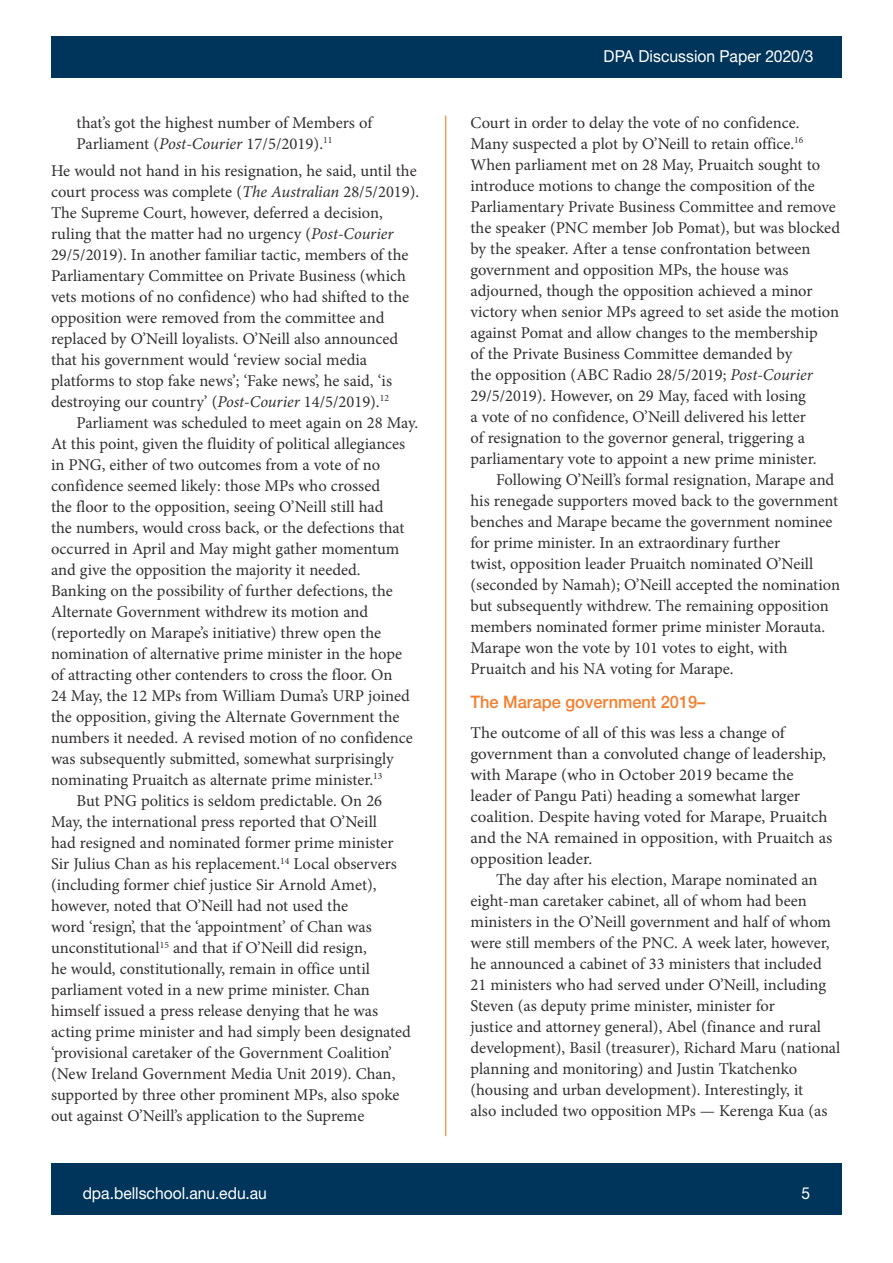
<style>
.page{position:relative;width:893px;height:1263px;background:#fff}
.page>*{position:absolute;margin:0;border:0;box-sizing:border-box;transform-origin:0 0}
.HEADING_1{font:500 17.25px "Helvetica Neue LT Std";color:#f47e2c;scale:.95 1}
.PARA_2{font:16.5px/21px "Minion Pro";letter-spacing:-.005em;color:#312f30}
.PARA_1{font:16.5px/21px "Minion Pro";color:#312f30}
.BLOCK_QUOTE{font:16.5px/21px "Minion Pro";letter-spacing:-.005em;color:#312f30}
.t1{font:16.5px "Helvetica Neue LT Std";color:#fff;scale:.95 1}
.s1{font-style:italic}
</style>
<div class="page">
<div style="left:51px;top:1164px;width:791px;height:51px;background:#00355b"></div>
<hr style="left:445px;top:116px;width:1px;height:1020px;background:#f47e2c">
<div style="left:51px;top:36px;width:791px;height:42px;background:#00355b"></div>
<p class="BLOCK_QUOTE" style="left:77px;top:112px;width:297px">that’s got the highest number of Members of<br>Parliament (<span class="s1">Post-Courier</span> 17/5/2019).<sup>11</sup></p>
<p class="PARA_1" style="left:51px;top:160px;width:370px">He would not hand in his resignation, he said, until the court process was complete (<span class="s1">The Australian</span> 28/5/2019).<br>The Supreme Court, however, deferred a decision, ruling that the matter had no urgency (<span class="s1">Post-Courier </span>29/5/2019). In another familiar tactic, members of the Parliamentary Committee on Private Business (which vets motions of no confidence) who had shifted to the opposition were removed from the committee and replaced by O’Neill loyalists. O’Neill also announced that his government would ‘review social media platforms to stop fake news’; ‘Fake news’, he said, ‘is destroying our country’ (<span class="s1">Post-Courier</span> 14/5/2019).<sup>12</sup></p>
<p class="PARA_2" style="left:51px;top:412px;width:369px;text-indent:26px">Parliament was scheduled to meet again on 28 May.<br>At this point, given the fluidity of political allegiances in PNG, either of two outcomes from a vote of no confidence seemed likely: those MPs who crossed<br>the floor to the opposition, seeing O’Neill still had<br>the numbers, would cross back, or the defections that occurred in April and May might gather momentum and give the opposition the majority it needed.<br>Banking on the possibility of further defections, the Alternate Government withdrew its motion and (reportedly on Marape’s initiative) threw open the nomination of alternative prime minister in the hope of attracting other contenders to cross the floor. On<br>24 May, the 12 MPs from William Duma’s URP joined the opposition, giving the Alternate Government the numbers it needed. A revised motion of no confidence was subsequently submitted, somewhat surprisingly nominating Pruaitch as alternate prime minister.<sup>13</sup></p>
<p class="PARA_2" style="left:51px;top:790px;width:361px;text-indent:26px">But PNG politics is seldom predictable. On 26<br>May, the international press reported that O’Neill<br>had resigned and nominated former prime minister Sir Julius Chan as his replacement.<sup>14</sup> Local observers (including former chief justice Sir Arnold Amet), however, noted that O’Neill had not used the<br>word ‘resign’, that the ‘appointment’ of Chan was unconstitutional<sup>15</sup> and that if O’Neill did resign,<br>he would, constitutionally, remain in office until parliament voted in a new prime minister. Chan himself issued a press release denying that he was acting prime minister and had simply been designated ‘provisional caretaker of the Government Coalition’ (New Ireland Government Media Unit 2019). Chan, supported by three other prominent MPs, also spoke out against O’Neill’s application to the Supreme</p>
<p class="t1" style="left:604px;top:47px;width:223px">DPA Discussion Paper 2020/3</p>
<p class="PARA_2" style="left:470px;top:112px;width:371px">Court in order to delay the vote of no confidence.<br>Many suspected a plot by O’Neill to retain office.<sup>16<br></sup>When parliament met on 28 May, Pruaitch sought to introduce motions to change the composition of the Parliamentary Private Business Committee and remove the speaker (PNC member Job Pomat), but was blocked by the speaker. After a tense confrontation between government and opposition MPs, the house was adjourned, though the opposition achieved a minor victory when senior MPs agreed to set aside the motion against Pomat and allow changes to the membership<br>of the Private Business Committee demanded by<br>the opposition (ABC Radio 28/5/2019; <span class="s1">Post-Courier </span>29/5/2019). However, on 29 May, faced with losing<br>a vote of no confidence, O’Neill delivered his letter<br>of resignation to the governor general, triggering a parliamentary vote to appoint a new prime minister.</p>
<p class="PARA_2" style="left:470px;top:469px;width:371px;text-indent:26px">Following O’Neill’s formal resignation, Marape and his renegade supporters moved back to the government benches and Marape became the government nominee for prime minister. In an extraordinary further<br>twist, opposition leader Pruaitch nominated O’Neill (seconded by Namah); O’Neill accepted the nomination but subsequently withdrew. The remaining opposition members nominated former prime minister Morauta.<br>Marape won the vote by 101 votes to eight, with Pruaitch and his NA voting for Marape.</p>
<p class="HEADING_1" style="left:470px;top:692px;width:249px">The Marape government 2019–</p>
<p class="PARA_1" style="left:470px;top:722px;width:364px">The outcome of all of this was less a change of government than a convoluted change of leadership, with Marape (who in October 2019 became the leader of Pangu Pati) heading a somewhat larger coalition. Despite having voted for Marape, Pruaitch and the NA remained in opposition, with Pruaitch as opposition leader.</p>
<p class="PARA_2" style="left:470px;top:869px;width:371px;text-indent:26px">The day after his election, Marape nominated an eight-man caretaker cabinet, all of whom had been ministers in the O’Neill government and half of whom were still members of the PNC. A week later, however, he announced a cabinet of 33 ministers that included 21 ministers who had served under O’Neill, including Steven (as deputy prime minister, minister for<br>justice and attorney general), Abel (finance and rural development), Basil (treasurer), Richard Maru (national planning and monitoring) and Justin Tkatchenko (housing and urban development). Interestingly, it<br>also included two opposition MPs — Kerenga Kua (as</p>
<p class="t1" style="left:83px;top:1183px;width:195px">dpa.bellschool.anu.edu.au</p>
<p class="t1" style="left:801px;top:1183px;width:11px">5</p>
</div>
